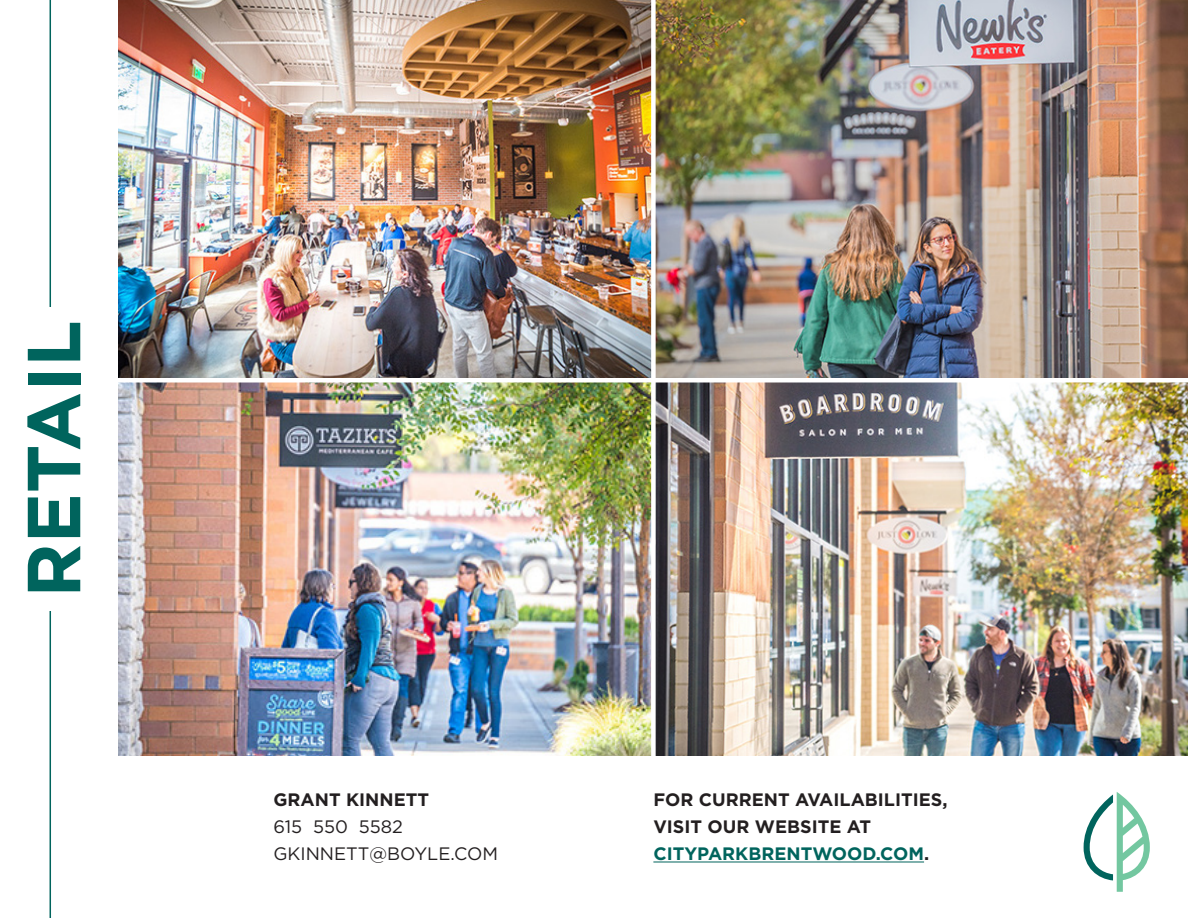
<style>
.page{position:relative;width:1188px;height:918px;background:#fff}
.page>*{position:absolute;margin:0;border:0;box-sizing:border-box;transform-origin:0 0}
.t1{font:700 75px "Gotham";color:#00645d}
.t2{font:700 18px "Gotham";color:#231f20}
.t3{font:18px "Gotham";color:#231f20}
.t4{font:700 18px "Gotham";color:#00645d}
.s1{color:#231f20}
</style>
<div class="page">
<hr style="left:50px;top:0;width:1px;height:918px;background:#00645d">
<div style="left:20px;top:307px;width:60px;height:304px;background:#fff"></div>
<img style="left:119px;top:0;width:1069px;height:756px">
<div style="left:651px;top:0;width:5px;height:770px;background:#fff"></div>
<hr style="left:103px;top:378px;width:1085px;height:4px;background:#fff">
<hr style="left:653px;top:862px;width:271px;height:1px;background:#00645d">
<svg style="left:1084px;top:792px;width:66px;height:100px"></svg>
<p class="t1" style="left:4px;top:598px;width:279px;rotate:-90deg">RETAIL</p>
<p class="t2" style="left:273px;top:788px;width:157px">GRANT KINNETT</p>
<p class="t3" style="left:273px;top:815px;width:131px">615 550 5582</p>
<p class="t3" style="left:273px;top:842px;width:226px">GKINNETT@BOYLE.COM</p>
<p class="t2" style="left:653px;top:788px;width:296px">FOR CURRENT AVAILABILITIES,</p>
<p class="t2" style="left:653px;top:815px;width:219px">VISIT OUR WEBSITE AT</p>
<p class="t4" style="left:653px;top:842px;width:277px">CITYPARKBRENTWOOD.COM<span class="s1">.</span></p>
</div>
